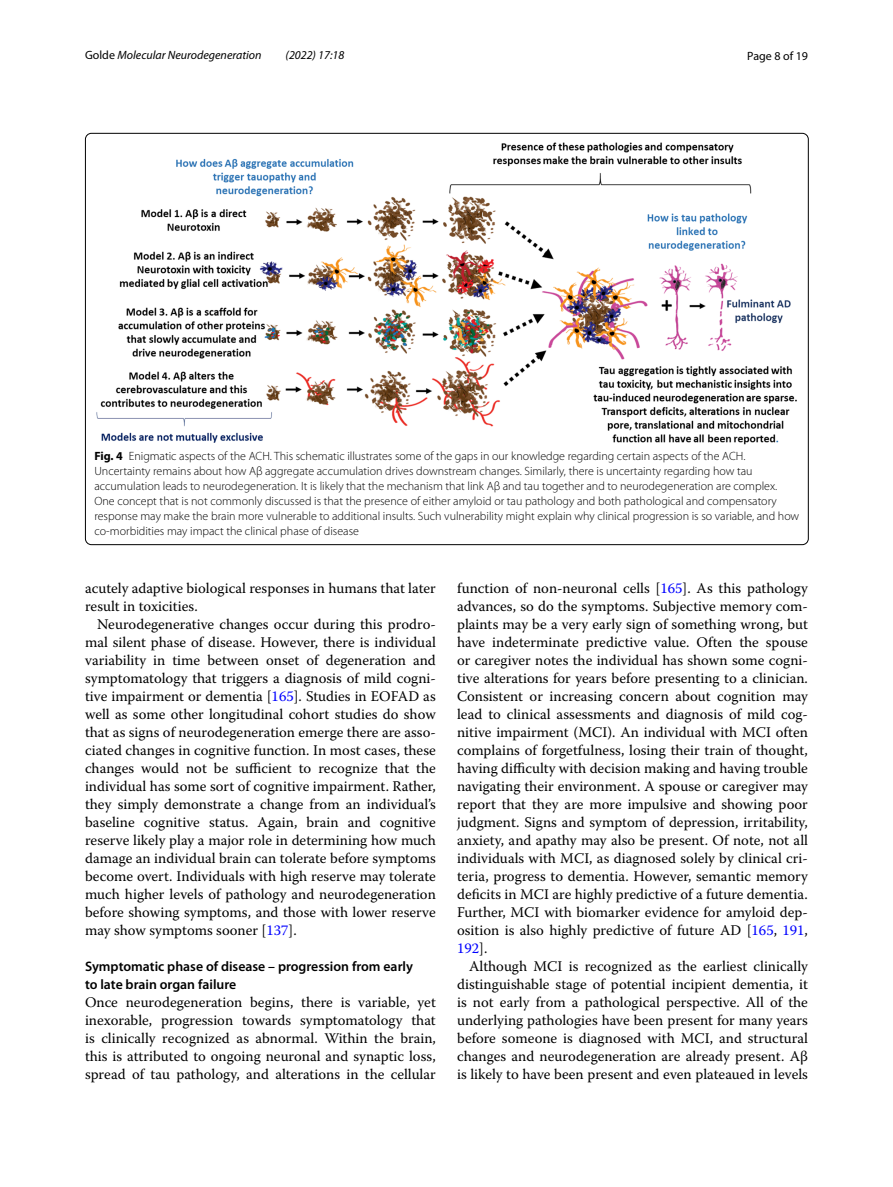
<style>
.page{position:relative;width:893px;height:1187px;background:#fff}
.page>*{position:absolute;margin:0;border:0;box-sizing:border-box;transform-origin:0 0}
.t1{font:14.7px/18px "Warnock Pro";color:#000;text-align:justify}
.t2{font:600 13.8px/18px "Myriad Pro";color:#000}
.t3{font:300 12px/15px "Myriad Pro";color:#000}
.t4{font:italic 12px "Myriad Pro";color:#000}
.t5{font:12px "Myriad Pro";color:#000}
.s1{font-style:normal}
.s2{font-weight:700}
.s3{color:#00f}
</style>
<div class="page">
<img style="left:97px;top:142px;width:700px;height:302px">
<p class="t4" style="left:85px;top:48px;width:178px"><span class="s1">Golde</span> Molecular Neurodegeneration</p>
<p class="t4" style="left:286px;top:48px;width:60px">(2022) 17:18</p>
<p class="t5" style="left:747px;top:48px;width:62px">Page 8 of 19</p>
<p class="t3" style="left:94px;top:448px;width:706px"><span class="s2">Fig. 4</span> Enigmatic aspects of the ACH. This schematic illustrates some of the gaps in our knowledge regarding certain aspects of the ACH.<br>Uncertainty remains about how Aβ aggregate accumulation drives downstream changes. Similarly, there is uncertainty regarding how tau accumulation leads to neurodegeneration. It is likely that the mechanism that link Aβ and tau together and to neurodegeneration are complex.<br>One concept that is not commonly discussed is that the presence of either amyloid or tau pathology and both pathological and compensatory response may make the brain more vulnerable to additional insults. Such vulnerability might explain why clinical progression is so variable, and how co-morbidities may impact the clinical phase of disease</p>
<p class="t1" style="left:85px;top:579px;width:352px">acutely adaptive biological responses in humans that later result in toxicities.</p>
<p class="t1" style="left:85px;top:615px;width:352px;text-indent:12px">Neurodegenerative changes occur during this prodro&shy;mal silent phase of disease. However, there is individual variability in time between onset of degeneration and symptomatology that triggers a diagnosis of mild cogni&shy;tive impairment or dementia [<span class="s3">165</span>]. Studies in EOFAD as well as some other longitudinal cohort studies do show that as signs of neurodegeneration emerge there are asso&shy;ciated changes in cognitive function. In most cases, these changes would not be sufficient to recognize that the individual has some sort of cognitive impairment. Rather, they simply demonstrate a change from an individual’s baseline cognitive status. Again, brain and cognitive reserve likely play a major role in determining how much damage an individual brain can tolerate before symptoms become overt. Individuals with high reserve may tolerate much higher levels of pathology and neurodegeneration before showing symptoms, and those with lower reserve may show symptoms sooner [<span class="s3">137</span>].</p>
<p class="t2" style="left:85px;top:957px;width:329px">Symptomatic phase of disease – progression from early to late brain organ failure</p>
<p class="t1" style="left:85px;top:993px;width:352px">Once neurodegeneration begins, there is variable, yet inexorable, progression towards symptomatology that is clinically recognized as abnormal. Within the brain, this is attributed to ongoing neuronal and synaptic loss, spread of tau pathology, and alterations in the cellular</p>
<p class="t1" style="left:457px;top:579px;width:352px">function of non-neuronal cells [<span class="s3">165</span>]. As this pathology advances, so do the symptoms. Subjective memory com&shy;plaints may be a very early sign of something wrong, but have indeterminate predictive value. Often the spouse or caregiver notes the individual has shown some cogni&shy;tive alterations for years before presenting to a clinician.<br>Consistent or increasing concern about cognition may lead to clinical assessments and diagnosis of mild cog&shy;nitive impairment (MCI). An individual with MCI often complains of forgetfulness, losing their train of thought, having difficulty with decision making and having trouble navigating their environment. A spouse or caregiver may report that they are more impulsive and showing poor judgment. Signs and symptom of depression, irritability, anxiety, and apathy may also be present. Of note, not all individuals with MCI, as diagnosed solely by clinical cri&shy;teria, progress to dementia. However, semantic memory deficits in MCI are highly predictive of a future dementia.<br>Further, MCI with biomarker evidence for amyloid dep&shy;osition is also highly predictive of future AD [<span class="s3">165</span>, <span class="s3">191</span>, <span class="s3">192</span>].</p>
<p class="t1" style="left:457px;top:957px;width:352px;text-indent:12px">Although MCI is recognized as the earliest clinically distinguishable stage of potential incipient dementia, it is not early from a pathological perspective. All of the underlying pathologies have been present for many years before someone is diagnosed with MCI, and structural changes and neurodegeneration are already present. Aβ is likely to have been present and even plateaued in levels</p>
</div>
